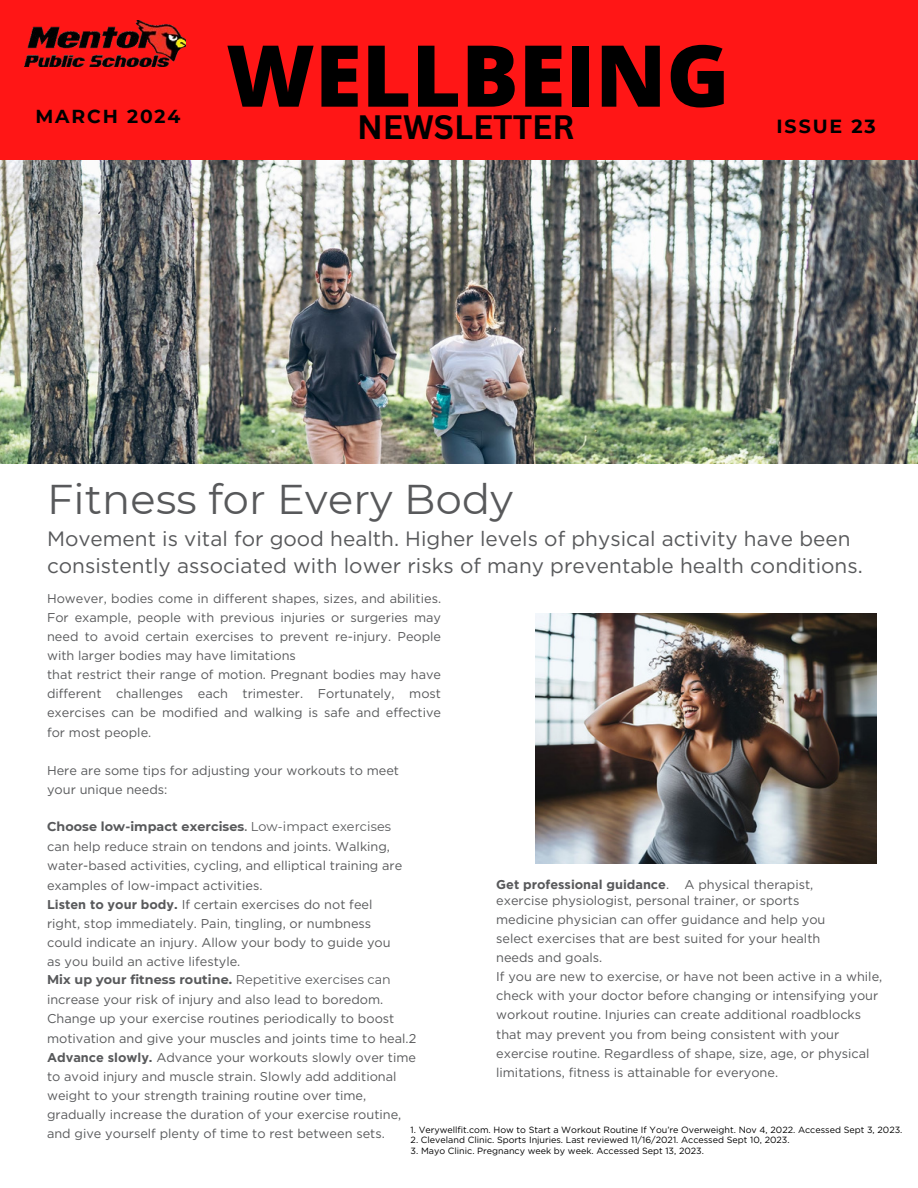
<style>
.page{position:relative;width:918px;height:1188px;background:#fff}
.page>*{position:absolute;margin:0;border:0;box-sizing:border-box;transform-origin:0 0}
.t1{font:800 85.5px "Open Sans";color:#000}
.t2{font:41.55px "Montserrat";letter-spacing:.005em;color:#58595b}
.t3{font:700 33px "Canva Sans";color:#000}
.t4{font:20.7px/26.7px "Gotham";color:#58595b}
.t5{font:700 19.05px "Montserrat";letter-spacing:.1em;color:#000}
.t6{font:700 18.75px "Montserrat";letter-spacing:.1em;color:#000}
.t7{font:12.75px/19px "Gotham";color:#58595b}
.t8{font:9px "Gotham";color:#000}
.s1{font-family:"Montserrat";font-weight:700}
.s2{font-family:"Montserrat";font-weight:500}
.s3{font-family:"Montserrat"}
.s4{font-weight:700}
</style>
<div class="page">
<div style="left:0;top:0;width:918px;height:161px;background:#ff1616"></div>
<img style="left:25px;top:20px;width:160px;height:47px">
<img style="left:0;top:161px;width:918px;height:302px">
<img style="left:536px;top:613px;width:341px;height:251px">
<h1 class="t6" style="left:35px;top:105px;width:147px">MARCH 2024</h1>
<p class="t1" style="left:226px;top:15px;width:505px">WELLBEING</p>
<h4 class="t3" style="left:357px;top:104px;width:219px">NEWSLETTER</h4>
<h3 class="t5" style="left:776px;top:115px;width:101px">ISSUE 23</h3>
<p class="t2" style="left:47px;top:474px;width:468px">Fitness for Every Body</p>
<h2 class="t4" style="left:47px;top:525px;width:817px">Movement is vital for good health. Higher levels of physical activity have been consistently associated with lower risks of many preventable health conditions.</h2>
<h5 class="t7" style="left:47px;top:589px;width:396px">However, bodies come in different shapes, sizes, and abilities.<br>For example, people with previous injuries or surgeries may need to avoid certain exercises to prevent re-injury. People with larger bodies may have limitations<br>that restrict their range of motion. Pregnant bodies may have different challenges each trimester. Fortunately, most exercises can be modified and walking is safe and effective for most people.</h5>
<h6 class="t7" style="left:47px;top:761px;width:354px">Here are some tips for adjusting your workouts to meet your unique needs:</h6>
<h6 class="t7" style="left:47px;top:817px;width:357px"><span class="s1">Choose low-impact exercises</span><span class="s2">.</span> <span class="s3">Low-impact exercises </span>can help reduce strain on tendons and joints. Walking, water-based activities, cycling, and elliptical training are examples of low-impact activities.<br><span class="s4">Listen to your body.</span> If certain exercises do not feel right, stop immediately. Pain, tingling, or numbness could indicate an injury. Allow your body to guide you as you build an active lifestyle.<br><span class="s1">Mix up your fitness routine.</span> <span class="s3">Repetitive exercises can</span></h6>
<h6 class="t7" style="left:47px;top:990px;width:371px">increase your risk of injury and also lead to boredom.<br>Change up your exercise routines periodically to boost motivation and give your muscles and joints time to heal.2<br><span class="s4">Advance slowly.</span> Advance your workouts slowly over time to avoid injury and muscle strain. Slowly add additional weight to your strength training routine over time, gradually increase the duration of your exercise routine, and give yourself plenty of time to rest between sets.</h6>
<h6 class="t7" style="left:496px;top:876px;width:319px;line-height:15.9px"><span class="s4">Get professional guidance</span>. A physical therapist, exercise physiologist, personal trainer, or sports</h6>
<h6 class="t7" style="left:496px;top:910px;width:388px">medicine physician can offer guidance and help you<br>select exercises that are best suited for your health<br>needs and goals.<br>If you are new to exercise, or have not been active in a while, check with your doctor before changing or intensifying your workout routine. Injuries can create additional roadblocks that may prevent you from being consistent with your exercise routine. Regardless of shape, size, age, or physical</h6>
<p class="t7" style="left:496px;top:1063px;width:283px">limitations, fitness is attainable for everyone.</p>
<p class="t8" style="left:411px;top:1125px;width:493px">1. Verywellfit.com. How to Start a Workout Routine If You’re Overweight. Nov 4, 2022. Accessed Sept 3, 2023.</p>
<p class="t8" style="left:411px;top:1135px;width:381px">2. Cleveland Clinic. Sports Injuries. Last reviewed 11/16/2021. Accessed Sept 10, 2023.</p>
<p class="t8" style="left:411px;top:1145px;width:295px">3. Mayo Clinic. Pregnancy week by week. Accessed Sept 13, 2023.</p>
</div>
